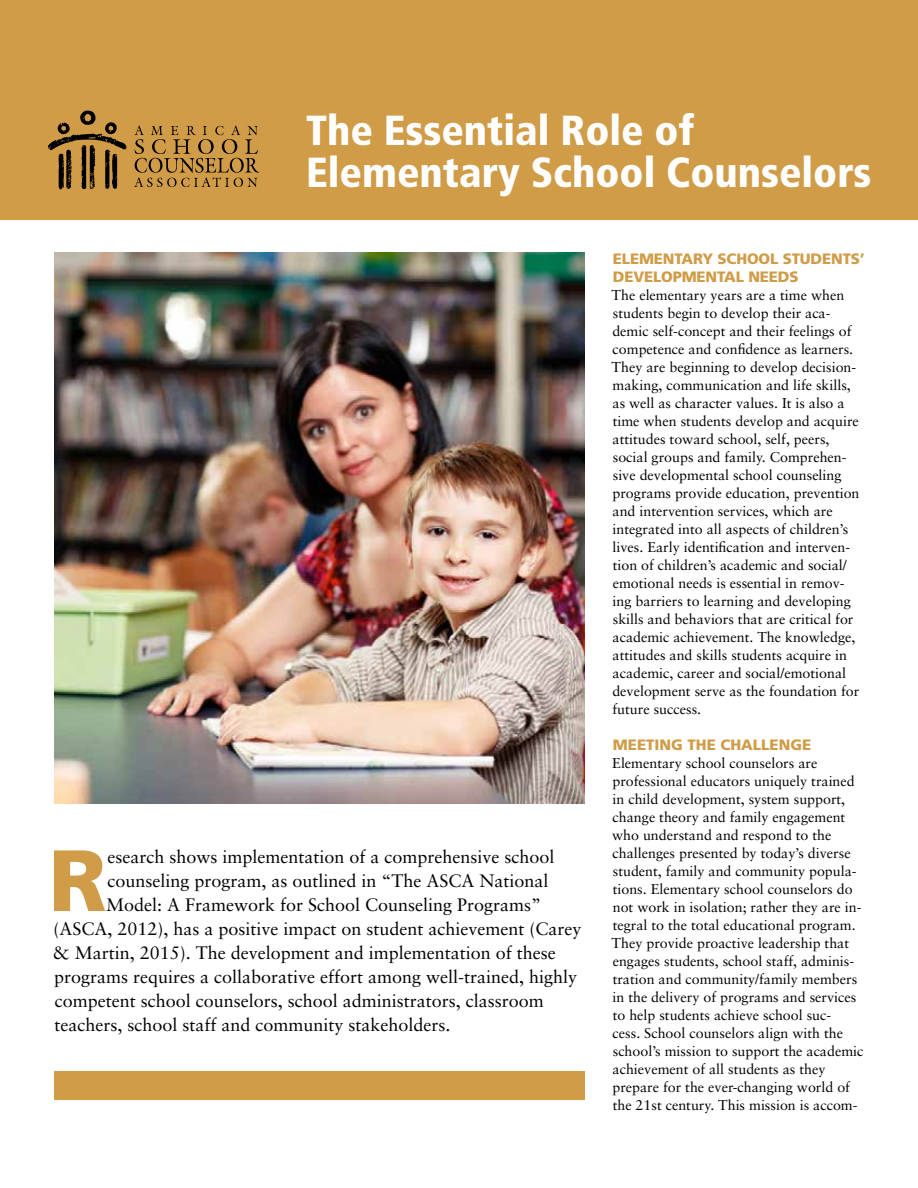
<style>
.page{position:relative;width:918px;height:1188px;background:#fff}
.page>*{position:absolute;margin:0;border:0;box-sizing:border-box;transform-origin:0 0}
.t1{font:900 86.7px "Frutiger";color:#d09c47}
.t2{font:900 condensed 42px/42px "Frutiger";color:#fff}
.t3{font:18px "Sabon";color:#000}
.t4{font:900 15px/18px "Frutiger";letter-spacing:-.01em;color:#d09c47}
.t5{font:14.25px/18px "Sabon";color:#000}
</style>
<div class="page">
<div style="left:0;top:0;width:918px;height:220px;background:#d09c47"></div>
<svg style="left:134px;top:126px;width:125px;height:61px"></svg>
<svg style="left:48px;top:111px;width:79px;height:78px"></svg>
<img style="left:54px;top:252px;width:531px;height:552px">
<div style="left:54px;top:1071px;width:531px;height:29px;background:#d09c47"></div>
<h2 class="t2" style="left:306px;top:109px;width:567px">The Essential Role of<br>Elementary School Counselors</h2>
<h1 class="t1" style="left:49px;top:828px;width:59px">R</h1>
<p class="t3" style="left:107px;top:846px;width:449px">esearch shows implementation of a comprehensive school</p>
<p class="t3" style="left:107px;top:870px;width:443px">counseling program, as outlined in “The ASCA National</p>
<p class="t3" style="left:106px;top:894px;width:437px">Model: A Framework for School Counseling Programs”</p>
<p class="t3" style="left:54px;top:918px;width:529px">(ASCA, 2012), has a positive impact on student achievement (Carey</p>
<p class="t3" style="left:53px;top:942px;width:505px">&amp; Martin, 2015). The development and implementation of these</p>
<p class="t3" style="left:54px;top:966px;width:525px">programs requires a collaborative effort among well-trained, highly</p>
<p class="t3" style="left:55px;top:990px;width:491px">competent school counselors, school administrators, classroom</p>
<p class="t3" style="left:54px;top:1014px;width:398px">teachers, school staff and community stakeholders.</p>
<p class="t4" style="left:613px;top:250px;width:254px">ELEMENTARY SCHOOL STUDENTS’<br>DEVELOPMENTAL NEEDS</p>
<p class="t5" style="left:612px;top:286px;width:249px">The elementary years are a time when students begin to develop their aca&shy;demic self-concept and their feelings of competence and confidence as learners.<br>They are beginning to develop decision&shy;making, communication and life skills, as well as character values. It is also a time when students develop and acquire attitudes toward school, self, peers, social groups and family. Comprehen&shy;sive developmental school counseling programs provide education, prevention and intervention services, which are integrated into all aspects of children’s lives. Early identification and interven&shy;tion of children’s academic and social/ emotional needs is essential in remov&shy;ing barriers to learning and developing skills and behaviors that are critical for academic achievement. The knowledge, attitudes and skills students acquire in academic, career and social/emotional development serve as the foundation for future success.</p>
<p class="t4" style="left:613px;top:736px;width:200px">MEETING THE CHALLENGE</p>
<p class="t5" style="left:612px;top:754px;width:253px">Elementary school counselors are professional educators uniquely trained in child development, system support, change theory and family engagement who understand and respond to the challenges presented by today’s diverse student, family and community popula&shy;tions. Elementary school counselors do not work in isolation; rather they are in&shy;tegral to the total educational program.<br>They provide proactive leadership that engages students, school staff, adminis&shy;tration and community/family members in the delivery of programs and services to help students achieve school suc-<br>cess. School counselors align with the school’s mission to support the academic achievement of all students as they prepare for the ever-changing world of the 21st century. This mission is accom-</p>
</div>
